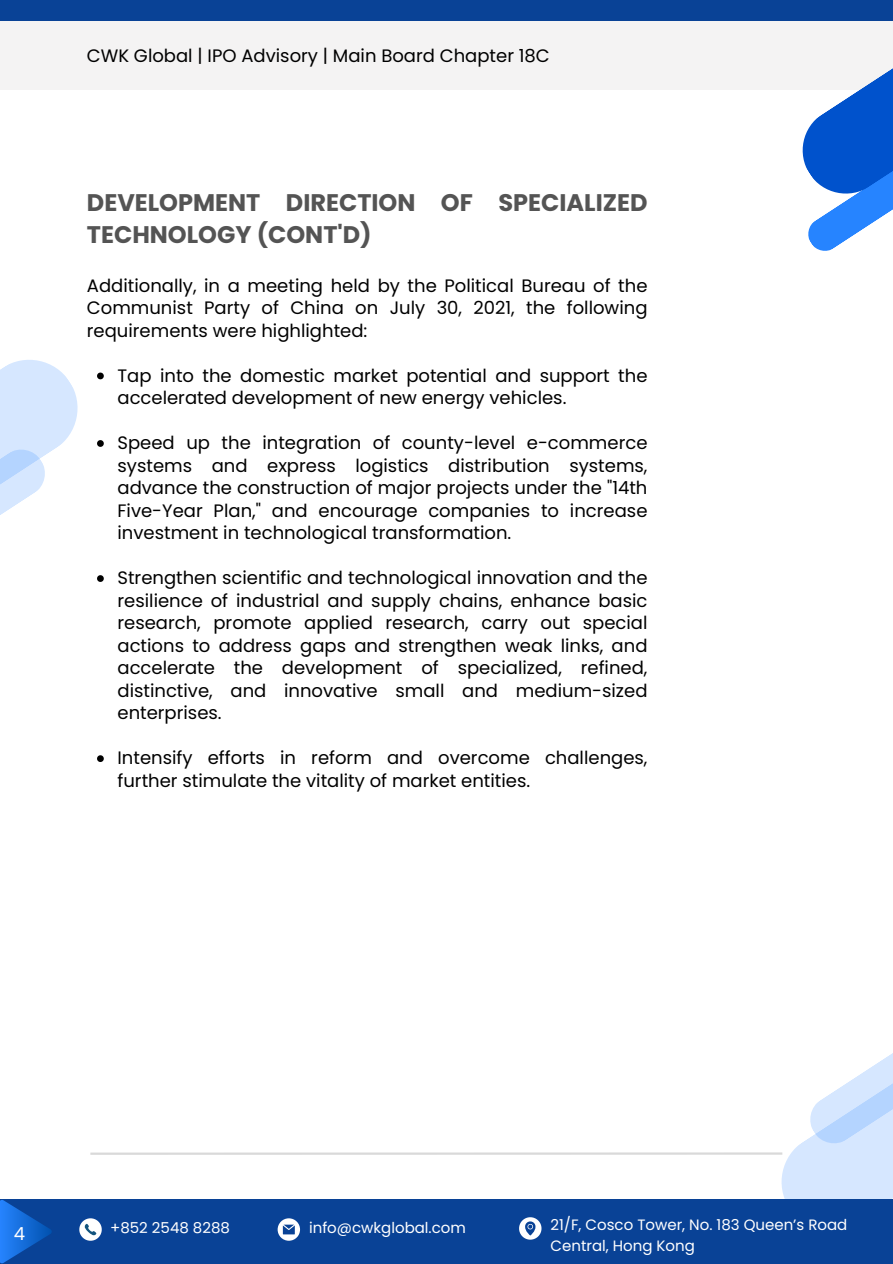
<style>
.page{position:relative;width:893px;height:1264px;background:#fff}
.page>*{position:absolute;margin:0;border:0;box-sizing:border-box;transform-origin:0 0}
.t1{font:700 24px/32.7px "Poppins";color:#545454}
.t2{font:18px/22.5px "Poppins";color:#000;text-align:justify}
.t3{font:18px "Poppins";color:#fff}
.t4{font:15px/20.2px "Poppins";color:#fff}
</style>
<div class="page">
<svg style="left:774px;top:1054px;width:118px;height:145px"></svg>
<hr style="left:90px;top:1152px;width:692px;height:2px;background:#d9d9d9">
<svg style="left:0;top:360px;width:78px;height:155px"></svg>
<div style="left:0;top:0;width:892px;height:21px;background:#094296"></div>
<svg style="left:97px;top:372px;width:7px;height:7px"></svg>
<svg style="left:97px;top:440px;width:7px;height:7px"></svg>
<svg style="left:97px;top:575px;width:7px;height:7px"></svg>
<svg style="left:97px;top:755px;width:7px;height:7px"></svg>
<div style="left:0;top:1199px;width:892px;height:64px;background:#094296"></div>
<svg style="left:79px;top:1218px;width:23px;height:22px"></svg>
<svg style="left:277px;top:1218px;width:23px;height:22px"></svg>
<svg style="left:519px;top:1217px;width:22px;height:22px"></svg>
<svg style="left:0;top:1200px;width:52px;height:63px"></svg>
<div style="left:0;top:21px;width:892px;height:68px;background:#f4f3f3"></div>
<svg style="left:796px;top:69px;width:96px;height:182px"></svg>
<p class="t2" style="left:87px;top:45px;width:464px">CWK Global | IPO Advisory | Main Board Chapter 18C</p>
<h2 class="t1" style="left:87px;top:186px;width:562px">DEVELOPMENT DIRECTION OF SPECIALIZED<br>TECHNOLOGY (CONT'D)</h2>
<h1 class="t2" style="left:87px;top:274px;width:562px">Additionally, in a meeting held by the Political Bureau of the Communist Party of China on July 30, 2021, the following requirements were highlighted:</h1>
<h2 class="t2" style="left:117px;top:364px;width:531px">Tap into the domestic market potential and support the accelerated development of new energy vehicles.</h2>
<h2 class="t2" style="left:117px;top:431px;width:531px">Speed up the integration of county-level e-commerce systems and express logistics distribution systems, advance the construction of major projects under the "14th Five-Year Plan," and encourage companies to increase investment in technological transformation.</h2>
<h2 class="t2" style="left:117px;top:566px;width:531px">Strengthen scientific and technological innovation and the resilience of industrial and supply chains, enhance basic research, promote applied research, carry out special actions to address gaps and strengthen weak links, and accelerate the development of specialized, refined, distinctive, and innovative small and medium-sized enterprises.</h2>
<h2 class="t2" style="left:117px;top:746px;width:531px">Intensify efforts in reform and overcome challenges, further stimulate the vitality of market entities.</h2>
<p class="t3" style="left:14px;top:1221px;width:13px">4</p>
<h2 class="t4" style="left:110px;top:1217px;width:121px">+852 2548 8288</h2>
<p class="t4" style="left:309px;top:1217px;width:158px">info@cwkglobal.com</p>
<p class="t4" style="left:550px;top:1214px;width:298px">21/F, Cosco Tower, No. 183 Queen’s Road<br>Central, Hong Kong</p>
</div>
